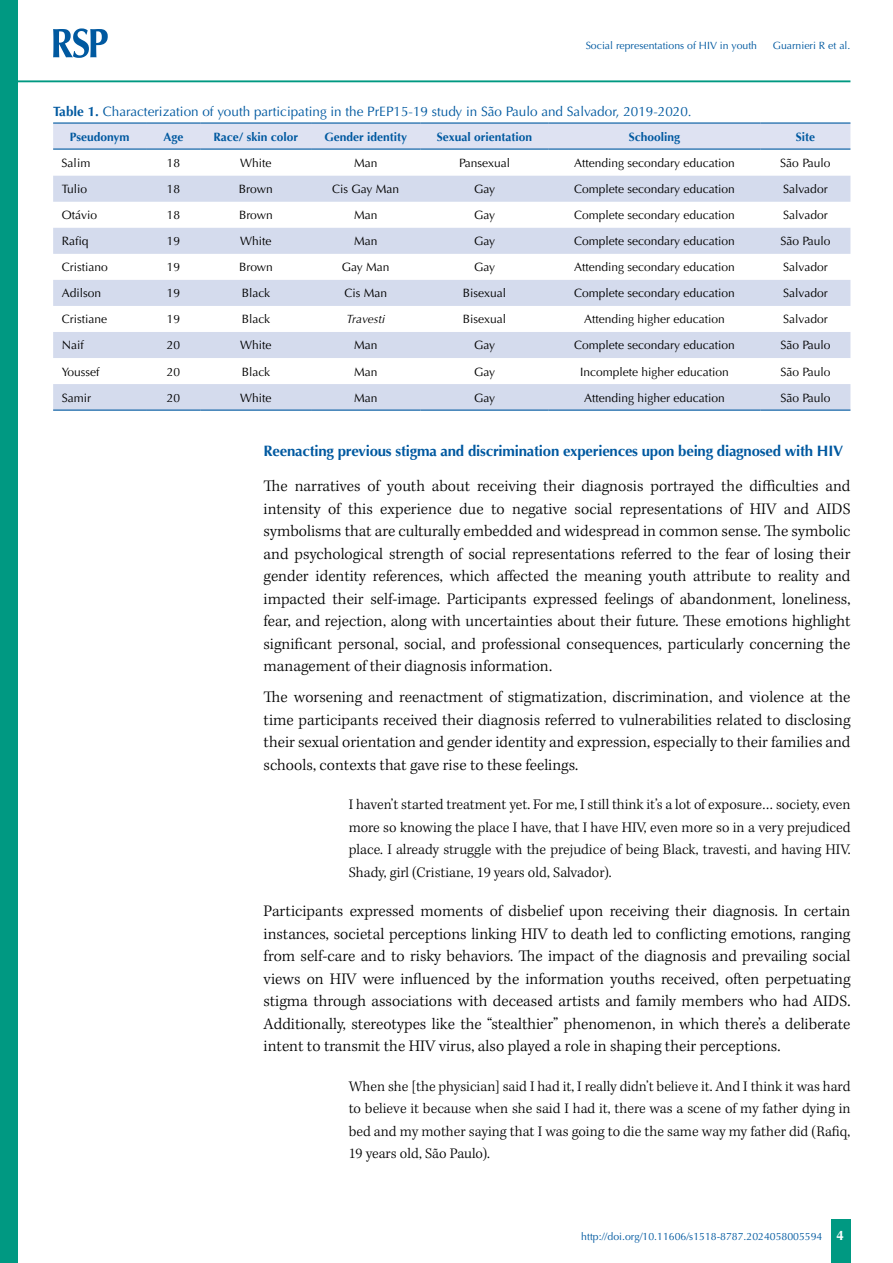
<style>
.page{position:relative;width:893px;height:1263px;background:#fff}
.page>*{position:absolute;margin:0;border:0;box-sizing:border-box;transform-origin:0 0}
.t1{font:300 16.5px/22.5px "Kepler Std";color:#000;text-align:justify}
.t2{font:300 15px/22.5px "Kepler Std";color:#000;text-align:justify}
.t3{font:700 15px "Optima LT";letter-spacing:-.015em;color:#0059a0}
.t4{font:13.5px "Optima LT";color:#0059a0}
.t5{font:700 13.5px "Optima LT";color:#fff}
.t6{font:12px "Optima LT";color:#000}
.t7{font:700 12px "Optima LT";color:#0059a0}
.t8{font:italic 12px "Optima LT";color:#000}
.t9{font:10.5px "Optima LT Std";color:#0059a0}
.s1{font-family:"Optima LT Std";font-weight:700}
</style>
<div class="page">
<div style="left:831px;top:1220px;width:20px;height:43px;background:#009982"></div>
<div style="left:0;top:0;width:18px;height:1263px;background:#009982"></div>
<svg style="left:53px;top:28px;width:55px;height:30px"></svg>
<hr style="left:18px;top:80px;width:832px;height:2px;background:#009982">
<div style="left:53px;top:124px;width:797px;height:25px;background:#dee2f2"></div>
<svg style="left:53px;top:176px;width:797px;height:234px;fill:#d4dbed"></svg>
<hr style="left:53px;top:122px;width:93px;height:2px;background:#0059a0">
<hr style="left:146px;top:122px;width:55px;height:2px;background:#0059a0">
<hr style="left:201px;top:122px;width:110px;height:2px;background:#0059a0">
<hr style="left:311px;top:122px;width:109px;height:2px;background:#0059a0">
<hr style="left:420px;top:122px;width:129px;height:2px;background:#0059a0">
<hr style="left:549px;top:122px;width:211px;height:2px;background:#0059a0">
<hr style="left:760px;top:122px;width:90px;height:2px;background:#0059a0">
<hr style="left:53px;top:149px;width:93px;height:1px;background:#0059a0">
<hr style="left:146px;top:149px;width:55px;height:1px;background:#0059a0">
<hr style="left:201px;top:149px;width:110px;height:1px;background:#0059a0">
<hr style="left:311px;top:149px;width:109px;height:1px;background:#0059a0">
<hr style="left:420px;top:149px;width:129px;height:1px;background:#0059a0">
<hr style="left:549px;top:149px;width:211px;height:1px;background:#0059a0">
<hr style="left:760px;top:149px;width:90px;height:1px;background:#0059a0">
<hr style="left:53px;top:410px;width:93px;height:1px;background:#0059a0">
<hr style="left:146px;top:410px;width:55px;height:1px;background:#0059a0">
<hr style="left:201px;top:410px;width:110px;height:1px;background:#0059a0">
<hr style="left:311px;top:410px;width:109px;height:1px;background:#0059a0">
<hr style="left:420px;top:410px;width:129px;height:1px;background:#0059a0">
<hr style="left:549px;top:410px;width:211px;height:1px;background:#0059a0">
<hr style="left:760px;top:410px;width:90px;height:1px;background:#0059a0">
<p class="t9" style="left:586px;top:39px;width:173px">Social representations of HIV in youth</p>
<p class="t9" style="left:773px;top:39px;width:79px">Guarnieri R et al.</p>
<p class="t4" style="left:53px;top:104px;width:640px"><span class="s1">Table 1.</span> Characterization of youth participating in the PrEP15-19 study in São Paulo and Salvador, 2019-2020.</p>
<p class="t7" style="left:70px;top:130px;width:61px">Pseudonym</p>
<p class="t7" style="left:163px;top:130px;width:22px">Age</p>
<p class="t7" style="left:214px;top:130px;width:86px">Race/ skin color</p>
<p class="t7" style="left:324px;top:130px;width:84px">Gender identity</p>
<p class="t7" style="left:437px;top:130px;width:97px">Sexual orientation</p>
<p class="t7" style="left:629px;top:130px;width:53px">Schooling</p>
<p class="t7" style="left:796px;top:130px;width:21px">Site</p>
<p class="t6" style="left:62px;top:156px;width:30px">Salim</p>
<p class="t6" style="left:167px;top:156px;width:15px">18</p>
<p class="t6" style="left:240px;top:156px;width:33px">White</p>
<p class="t6" style="left:354px;top:156px;width:25px">Man</p>
<p class="t6" style="left:459px;top:156px;width:52px">Pansexual</p>
<p class="t6" style="left:574px;top:156px;width:162px">Attending secondary education</p>
<p class="t6" style="left:780px;top:156px;width:52px">São Paulo</p>
<p class="t6" style="left:62px;top:182px;width:27px">Tulio</p>
<p class="t6" style="left:167px;top:182px;width:15px">18</p>
<p class="t6" style="left:239px;top:182px;width:35px">Brown</p>
<p class="t6" style="left:332px;top:182px;width:68px">Cis Gay Man</p>
<p class="t6" style="left:474px;top:182px;width:22px">Gay</p>
<p class="t6" style="left:574px;top:182px;width:162px">Complete secondary education</p>
<p class="t6" style="left:783px;top:182px;width:46px">Salvador</p>
<p class="t6" style="left:62px;top:208px;width:37px">Otávio</p>
<p class="t6" style="left:167px;top:208px;width:15px">18</p>
<p class="t6" style="left:239px;top:208px;width:35px">Brown</p>
<p class="t6" style="left:354px;top:208px;width:25px">Man</p>
<p class="t6" style="left:474px;top:208px;width:22px">Gay</p>
<p class="t6" style="left:574px;top:208px;width:162px">Complete secondary education</p>
<p class="t6" style="left:783px;top:208px;width:46px">Salvador</p>
<p class="t6" style="left:62px;top:234px;width:28px">Rafiq</p>
<p class="t6" style="left:167px;top:234px;width:15px">19</p>
<p class="t6" style="left:240px;top:234px;width:33px">White</p>
<p class="t6" style="left:354px;top:234px;width:25px">Man</p>
<p class="t6" style="left:474px;top:234px;width:22px">Gay</p>
<p class="t6" style="left:574px;top:234px;width:162px">Complete secondary education</p>
<p class="t6" style="left:780px;top:234px;width:52px">São Paulo</p>
<p class="t6" style="left:62px;top:260px;width:48px">Cristiano</p>
<p class="t6" style="left:167px;top:260px;width:15px">19</p>
<p class="t6" style="left:239px;top:260px;width:35px">Brown</p>
<p class="t6" style="left:342px;top:260px;width:49px">Gay Man</p>
<p class="t6" style="left:474px;top:260px;width:22px">Gay</p>
<p class="t6" style="left:574px;top:260px;width:162px">Attending secondary education</p>
<p class="t6" style="left:783px;top:260px;width:46px">Salvador</p>
<p class="t6" style="left:62px;top:286px;width:41px">Adilson</p>
<p class="t6" style="left:167px;top:286px;width:15px">19</p>
<p class="t6" style="left:242px;top:286px;width:30px">Black</p>
<p class="t6" style="left:344px;top:286px;width:44px">Cis Man</p>
<p class="t6" style="left:463px;top:286px;width:45px">Bisexual</p>
<p class="t6" style="left:574px;top:286px;width:162px">Complete secondary education</p>
<p class="t6" style="left:783px;top:286px;width:46px">Salvador</p>
<p class="t6" style="left:62px;top:312px;width:47px">Cristiane</p>
<p class="t6" style="left:167px;top:312px;width:15px">19</p>
<p class="t6" style="left:242px;top:312px;width:30px">Black</p>
<p class="t8" style="left:347px;top:312px;width:40px">Travesti</p>
<p class="t6" style="left:463px;top:312px;width:45px">Bisexual</p>
<p class="t6" style="left:584px;top:312px;width:142px">Attending higher education</p>
<p class="t6" style="left:783px;top:312px;width:46px">Salvador</p>
<p class="t6" style="left:62px;top:338px;width:24px">Naif</p>
<p class="t6" style="left:167px;top:338px;width:15px">20</p>
<p class="t6" style="left:240px;top:338px;width:33px">White</p>
<p class="t6" style="left:354px;top:338px;width:25px">Man</p>
<p class="t6" style="left:474px;top:338px;width:22px">Gay</p>
<p class="t6" style="left:574px;top:338px;width:162px">Complete secondary education</p>
<p class="t6" style="left:780px;top:338px;width:52px">São Paulo</p>
<p class="t6" style="left:62px;top:364px;width:39px">Youssef</p>
<p class="t6" style="left:167px;top:364px;width:15px">20</p>
<p class="t6" style="left:242px;top:364px;width:30px">Black</p>
<p class="t6" style="left:354px;top:364px;width:25px">Man</p>
<p class="t6" style="left:474px;top:364px;width:22px">Gay</p>
<p class="t6" style="left:580px;top:364px;width:150px">Incomplete higher education</p>
<p class="t6" style="left:780px;top:364px;width:52px">São Paulo</p>
<p class="t6" style="left:62px;top:391px;width:31px">Samir</p>
<p class="t6" style="left:167px;top:391px;width:15px">20</p>
<p class="t6" style="left:240px;top:391px;width:33px">White</p>
<p class="t6" style="left:354px;top:391px;width:25px">Man</p>
<p class="t6" style="left:474px;top:391px;width:22px">Gay</p>
<p class="t6" style="left:584px;top:391px;width:142px">Attending higher education</p>
<p class="t6" style="left:780px;top:391px;width:52px">São Paulo</p>
<p class="t3" style="left:264px;top:442px;width:581px">Reenacting previous stigma and discrimination experiences upon being diagnosed with HIV</p>
<p class="t1" style="left:264px;top:475px;width:588px">The narratives of youth about receiving their diagnosis portrayed the difficulties and intensity of this experience due to negative social representations of HIV and AIDS symbolisms that are culturally embedded and widespread in common sense. The symbolic and psychological strength of social representations referred to the fear of losing their gender identity references, which affected the meaning youth attribute to reality and impacted their self-image. Participants expressed feelings of abandonment, loneliness, fear, and rejection, along with uncertainties about their future. These emotions highlight significant personal, social, and professional consequences, particularly concerning the management of their diagnosis information.</p>
<p class="t1" style="left:264px;top:687px;width:588px">The worsening and reenactment of stigmatization, discrimination, and violence at the time participants received their diagnosis referred to vulnerabilities related to disclosing their sexual orientation and gender identity and expression, especially to their families and schools, contexts that gave rise to these feelings.</p>
<p class="t2" style="left:349px;top:794px;width:503px">I haven’t started treatment yet. For me, I still think it’s a lot of exposure… society, even more so knowing the place I have, that I have HIV, even more so in a very prejudiced place. I already struggle with the prejudice of being Black, travesti, and having HIV.<br>Shady, girl (Cristiane, 19 years old, Salvador).</p>
<p class="t1" style="left:264px;top:901px;width:588px">Participants expressed moments of disbelief upon receiving their diagnosis. In certain instances, societal perceptions linking HIV to death led to conflicting emotions, ranging from self-care and to risky behaviors. The impact of the diagnosis and prevailing social views on HIV were influenced by the information youths received, often perpetuating stigma through associations with deceased artists and family members who had AIDS.<br>Additionally, stereotypes like the “stealthier” phenomenon, in which there’s a deliberate intent to transmit the HIV virus, also played a role in shaping their perceptions.</p>
<p class="t2" style="left:349px;top:1075px;width:503px">When she [the physician] said I had it, I really didn’t believe it. And I think it was hard to believe it because when she said I had it, there was a scene of my father dying in bed and my mother saying that I was going to die the same way my father did (Rafiq, 19 years old, São Paulo).</p>
<p class="t9" style="left:581px;top:1230px;width:243px">http://doi.org/10.11606/s1518-8787.2024058005594</p>
<p class="t5" style="left:836px;top:1227px;width:9px">4</p>
</div>
